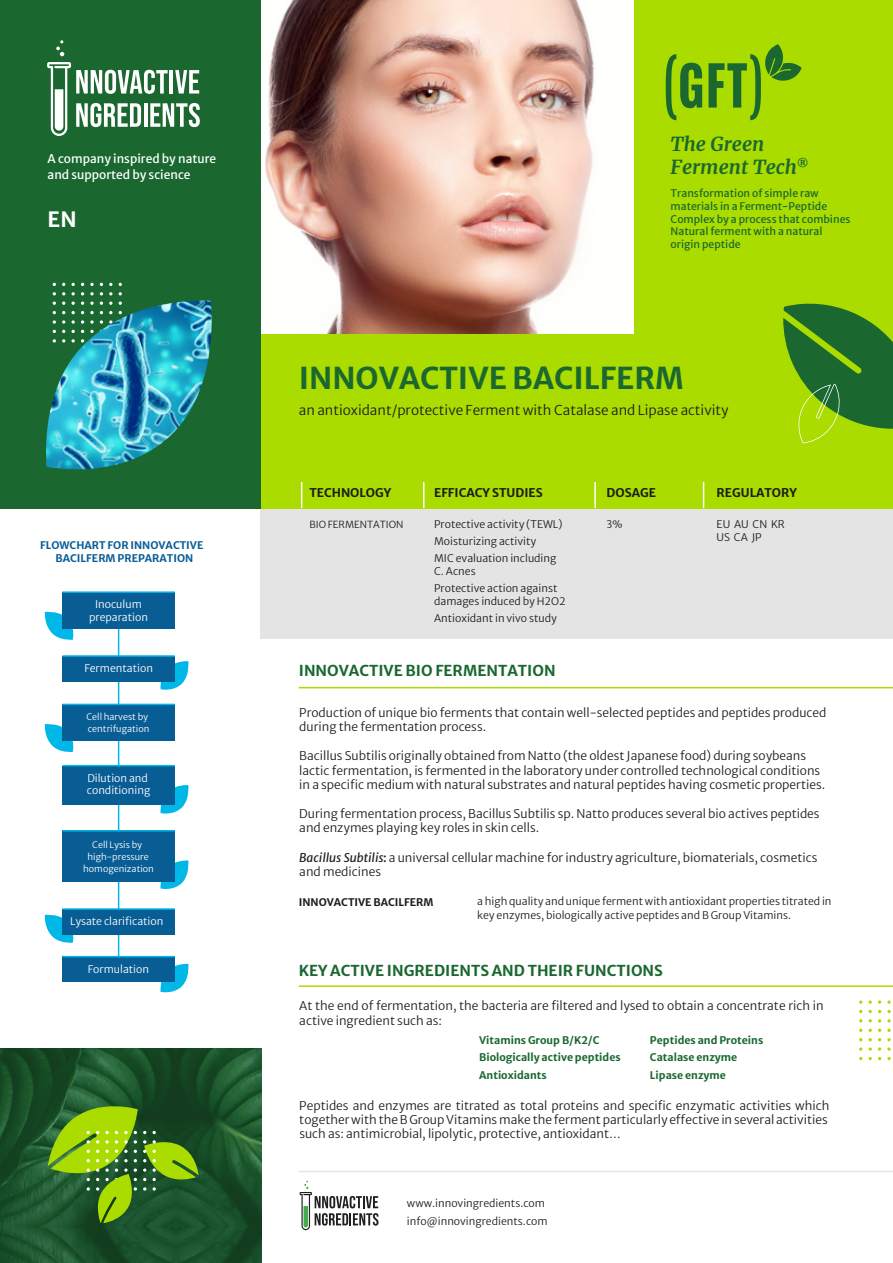
<style>
.page{position:relative;width:893px;height:1263px;background:#fff}
.page>*{position:absolute;margin:0;border:0;box-sizing:border-box;transform-origin:0 0}
.t1{font:700 30px "Merriweather Sans";color:#1a6830}
.t2{font:700 21px "Merriweather Sans";color:#fff}
.t3{font:italic 700 19.5px/23.4px "Merriweather";color:#1a6830}
.t4{font:700 15px "Merriweather Sans";color:#1a6830}
.t5{font:300 13.5px "Merriweather Sans";color:#1d1d1b}
.t6{font:300 12px/14.2px "Merriweather Sans";color:#1d1d1b}
.t7{font:12px/16.5px "Merriweather Sans";color:#fff}
.t8{font:700 12px "Merriweather Sans";color:#1d1d1b}
.t9{font:300 10.5px/17.1px "Merriweather Sans";color:#1d1d1b}
.t10{font:10.5px/12.8px "Merriweather Sans";color:#1a6830}
.t11{font:700 10.5px/17.2px "Merriweather Sans";color:#1a6830}
.t12{font:300 10.5px/12.8px "Merriweather Sans";color:#fff;text-align:center}
.t13{font:700 10.5px/12.8px "Merriweather Sans";color:#095d95;text-align:center}
.t14{font:700 10.5px "Merriweather Sans";color:#1d1d1b}
.t15{font:300 9.75px "Merriweather Sans";color:#1d1d1b}
.t16{font:300 9px/12px "Merriweather Sans";color:#fff}
.s1{font-weight:400;font-style:italic}
.s2{font-weight:400}
</style>
<div class="page">
<div style="left:261px;top:508px;width:632px;height:131px;background:#e4e4e4"></div>
<div style="left:261px;top:0;width:632px;height:508px;background:#aadc00"></div>
<svg style="left:301px;top:482px;width:1px;height:26px"></svg>
<svg style="left:423px;top:482px;width:1px;height:26px"></svg>
<hr style="left:594px;top:482px;width:2px;height:26px;background:#fff">
<svg style="left:703px;top:482px;width:1px;height:26px"></svg>
<svg style="left:0;top:1049px;width:261px;height:214px;background:#1b512b"></svg>
<hr style="left:299px;top:687px;width:594px;height:1px;background:#aadc00">
<hr style="left:299px;top:985px;width:594px;height:2px;background:#aadc00">
<hr style="left:299px;top:1171px;width:594px;height:1px;background:#e4e4e4">
<svg style="left:859px;top:1000px;width:3px;height:4px"></svg>
<svg style="left:859px;top:1047px;width:3px;height:4px"></svg>
<svg style="left:868px;top:1000px;width:4px;height:4px"></svg>
<svg style="left:878px;top:1000px;width:3px;height:4px"></svg>
<svg style="left:887px;top:1000px;width:4px;height:4px"></svg>
<svg style="left:868px;top:1010px;width:4px;height:3px"></svg>
<svg style="left:887px;top:1010px;width:4px;height:3px"></svg>
<svg style="left:887px;top:1019px;width:4px;height:3px"></svg>
<svg style="left:868px;top:1029px;width:4px;height:3px"></svg>
<svg style="left:887px;top:1029px;width:4px;height:3px"></svg>
<svg style="left:887px;top:1038px;width:4px;height:3px"></svg>
<svg style="left:868px;top:1047px;width:4px;height:4px"></svg>
<svg style="left:878px;top:1047px;width:3px;height:4px"></svg>
<svg style="left:887px;top:1047px;width:4px;height:4px"></svg>
<svg style="left:868px;top:1057px;width:4px;height:3px"></svg>
<svg style="left:887px;top:1057px;width:4px;height:3px"></svg>
<img style="left:261px;top:0;width:373px;height:333px">
<svg style="left:666px;top:54px;width:36px;height:66px"></svg>
<svg style="left:709px;top:44px;width:93px;height:76px"></svg>
<svg style="left:48px;top:1098px;width:151px;height:125px;background:#4f8222"></svg>
<hr style="left:118px;top:616px;width:1px;height:366px;background:#00b8e7">
<svg style="left:44px;top:611px;width:32px;height:29px"></svg>
<div style="left:62px;top:592px;width:113px;height:36px;background:#095d95"></div>
<hr style="left:62px;top:591px;width:113px;height:2px;background:#00b8e7">
<svg style="left:159px;top:785px;width:30px;height:29px"></svg>
<div style="left:62px;top:766px;width:113px;height:38px;background:#095d95"></div>
<hr style="left:62px;top:765px;width:113px;height:1px;background:#00b8e7">
<svg style="left:44px;top:724px;width:30px;height:29px"></svg>
<div style="left:62px;top:704px;width:113px;height:37px;background:#095d95"></div>
<hr style="left:62px;top:704px;width:113px;height:1px;background:#00b8e7">
<svg style="left:160px;top:860px;width:29px;height:29px"></svg>
<div style="left:62px;top:831px;width:113px;height:51px;background:#095d95"></div>
<hr style="left:62px;top:830px;width:113px;height:1px;background:#00b8e7">
<svg style="left:159px;top:661px;width:30px;height:29px"></svg>
<div style="left:62px;top:656px;width:113px;height:25px;background:#095d95"></div>
<hr style="left:62px;top:655px;width:113px;height:2px;background:#00b8e7">
<svg style="left:44px;top:914px;width:32px;height:29px"></svg>
<div style="left:62px;top:909px;width:113px;height:25px;background:#095d95"></div>
<hr style="left:62px;top:908px;width:113px;height:2px;background:#00b8e7">
<svg style="left:160px;top:963px;width:29px;height:30px"></svg>
<div style="left:62px;top:957px;width:113px;height:25px;background:#095d95"></div>
<hr style="left:62px;top:956px;width:113px;height:1px;background:#00b8e7">
<svg style="left:783px;top:303px;width:110px;height:140px"></svg>
<div style="left:0;top:0;width:261px;height:508px;background:#1a6830"></div>
<svg style="left:90px;top:283px;width:4px;height:3px"></svg>
<svg style="left:90px;top:292px;width:4px;height:3px"></svg>
<img style="left:46px;top:300px;width:166px;height:170px">
<svg style="left:300px;top:1181px;width:78px;height:49px"></svg>
<svg style="left:56px;top:40px;width:8px;height:16px"></svg>
<svg style="left:47px;top:62px;width:153px;height:74px"></svg>
<p class="t7" style="left:48px;top:149px;width:170px">A company inspired by nature and supported by science</p>
<h2 class="t2" style="left:48px;top:201px;width:30px">EN</h2>
<p class="t13" style="left:40px;top:538px;width:165px">FLOWCHART FOR INNOVACTIVE<br>BACILFERM PREPARATION</p>
<p class="t12" style="left:89px;top:597px;width:60px">Inoculum preparation</p>
<p class="t12" style="left:84px;top:661px;width:70px">Fermentation</p>
<p class="t16" style="left:86px;top:710px;width:64px">Cell harvest by centrifugation</p>
<p class="t12" style="left:87px;top:770px;width:65px;text-align:left">Dilution and conditioning</p>
<p class="t16" style="left:83px;top:838px;width:72px;text-align:center">Cell Lysis by high-pressure homogenization</p>
<p class="t12" style="left:70px;top:914px;width:95px">Lysate clarification</p>
<p class="t12" style="left:88px;top:961px;width:63px">Formulation</p>
<h3 class="t3" style="left:671px;top:132px;width:139px">The Green<br>Ferment Tech<sup>®</sup></h3>
<p class="t10" style="left:671px;top:186px;width:181px">Transformation of simple raw materials in a Ferment-Peptide<br>Complex by a process that combines<br>Natural ferment with a natural origin peptide</p>
<h1 class="t1" style="left:299px;top:352px;width:387px">INNOVACTIVE BACILFERM</h1>
<p class="t5" style="left:299px;top:399px;width:431px">an antioxidant/protective Ferment with Catalase and Lipase activity</p>
<p class="t8" style="left:309px;top:482px;width:84px">TECHNOLOGY</p>
<p class="t15" style="left:309px;top:516px;width:96px">BIO FERMENTATION</p>
<p class="t8" style="left:434px;top:482px;width:110px">EFFICACY STUDIES</p>
<p class="t9" style="left:434px;top:514px;width:130px">Protective activity (TEWL)<br>Moisturizing activity<br>MIC evaluation including</p>
<p class="t9" style="left:434px;top:561px;width:125px">C. Acnes<br>Protective action against</p>
<p class="t9" style="left:434px;top:591px;width:133px">damages induced by H2O2<br>Antioxidant in vivo study</p>
<p class="t4" style="left:299px;top:657px;width:258px">INNOVACTIVE BIO FERMENTATION</p>
<p class="t8" style="left:607px;top:482px;width:51px">DOSAGE</p>
<p class="t9" style="left:607px;top:514px;width:17px">3%</p>
<p class="t8" style="left:717px;top:482px;width:82px">REGULATORY</p>
<p class="t9" style="left:717px;top:517px;width:70px;line-height:12.8px">EU AU CN KR<br>US CA JP</p>
<p class="t6" style="left:299px;top:704px;width:529px">Production of unique bio ferments that contain well-selected peptides and peptides produced during the fermentation process.</p>
<p class="t6" style="left:299px;top:747px;width:527px">Bacillus Subtilis originally obtained from Natto (the oldest Japanese food) during soybeans lactic fermentation, is fermented in the laboratory under controlled technological conditions in a specific medium with natural substrates and natural peptides having cosmetic properties.</p>
<p class="t6" style="left:299px;top:805px;width:522px">During fermentation process, Bacillus Subtilis sp. Natto produces several bio actives peptides and enzymes playing key roles in skin cells.</p>
<p class="t6" style="left:299px;top:849px;width:520px"><span class="s1">Bacillus Subtilis</span><span class="s2">:</span> a universal cellular machine for industry agriculture, biomaterials, cosmetics and medicines</p>
<p class="t9" style="left:477px;top:893px;width:356px;line-height:13.5px">a high quality and unique ferment with antioxidant properties titrated in key enzymes, biologically active peptides and B Group Vitamins.</p>
<p class="t14" style="left:299px;top:893px;width:136px">INNOVACTIVE BACILFERM</p>
<p class="t4" style="left:299px;top:957px;width:366px">KEY ACTIVE INGREDIENTS AND THEIR FUNCTIONS</p>
<p class="t6" style="left:299px;top:997px;width:526px">At the end of fermentation, the bacteria are filtered and lysed to obtain a concentrate rich in active ingredient such as:</p>
<p class="t11" style="left:479px;top:1030px;width:143px">Vitamins Group B/K2/C<br>Biologically active peptides<br>Antioxidants</p>
<p class="t11" style="left:650px;top:1030px;width:115px">Peptides and Proteins<br>Catalase enzyme<br>Lipase enzyme</p>
<p class="t6" style="left:299px;top:1097px;width:532px">Peptides and enzymes are titrated as total proteins and specific enzymatic activities which togetherwiththeB GroupVitaminsmake the fermentparticularly effective inseveral activities such as: antimicrobial, lipolytic, protective, antioxidant…</p>
<p class="t9" style="left:407px;top:1192px;width:142px;line-height:18.5px">www.innovingredients.com info@innovingredients.com</p>
</div>
